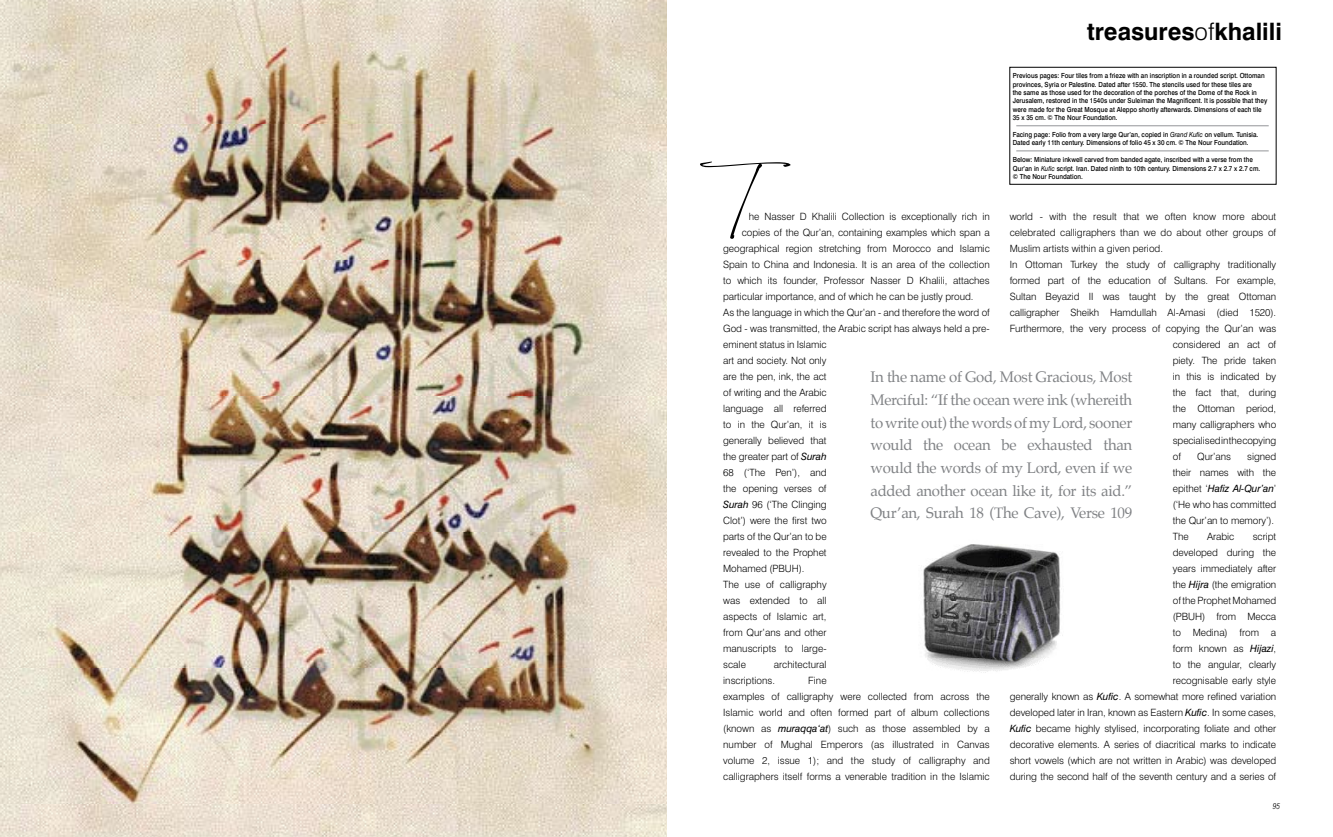
<style>
.page{position:relative;width:1333px;height:837px;background:#fff}
.page>*{position:absolute;margin:0;border:0;box-sizing:border-box;transform-origin:0 0}
.t1{font:700 24px "Swiss 721 BT";color:#000}
.t2{font:15px/22.7px "Palatino";letter-spacing:-.02em;color:#808285;text-align:justify}
.t3{font:300 10px/16px "Swiss 721 BT";letter-spacing:-.005em;color:#000}
.t4{font:italic 300 condensed 8px "Swiss 721 BT";color:#000}
.t5{font:500 7px/8.4px "Swiss 721 BT";color:#000;scale:.9 1}
.s1{font-weight:300}
.s2{font-weight:400;font-style:italic}
</style>
<div class="page">
<img style="left:923px;top:544px;width:140px;height:129px">
<img style="left:0;top:0;width:666px;height:836px">
<div style="left:1009px;top:67px;width:267px;height:117px;border:1px solid #000"></div>
<svg style="left:700px;top:161px;width:90px;height:78px"></svg>
<hr style="left:1016px;top:125px;width:252px;height:1px;background:#939598">
<hr style="left:1016px;top:151px;width:252px;height:1px;background:#939598">
<h1 class="t1" style="left:1087px;top:16px;width:196px">treasures<span class="s1">of</span>khalili</h1>
<p class="t5" style="left:1012px;top:71px;width:284px">Previous pages: Four tiles from a frieze with an inscription in a rounded script. Ottoman provinces, Syria or Palestine. Dated after 1550. The stencils used for these tiles are<br>the same as those used for the decoration of the porches of the Dome of the Rock in Jerusalem, restored in the 1540s under Suleiman the Magnificent. It is possible that they were made for the Great Mosque at Aleppo shortly afterwards. Dimensions of each tile 35 x 35 cm. © The Nour Foundation.</p>
<p class="t5" style="left:1012px;top:130px;width:274px">Facing page: Folio from a very large Qur’an, copied in <span class="s2">Grand Kufic</span> on vellum. Tunisia.<br>Dated early 11th century. Dimensions of folio 45 x 30 cm. © The Nour Foundation.</p>
<p class="t5" style="left:1012px;top:155px;width:276px">Below: Miniature inkwell carved from banded agate, inscribed with a verse from the<br>Qur’an in <span class="s2">Kufic</span> script. Iran. Dated ninth to 10th century. Dimensions 2.7 x 2.7 x 2.7 cm. © The Nour Foundation.</p>
<p class="t3" style="left:748px;top:208px;width:242px">he Nasser D Khalili Collection is exceptionally rich in</p>
<p class="t3" style="left:741px;top:224px;width:249px">copies of the Qur’an, containing examples which span a</p>
<p class="t3" style="left:723px;top:240px;width:268px">geographical region stretching from Morocco and Islamic</p>
<p class="t3" style="left:723px;top:256px;width:268px">Spain to China and Indonesia. It is an area of the collection</p>
<p class="t3" style="left:723px;top:272px;width:268px">to which its founder, Professor Nasser D Khalili, attaches</p>
<p class="t3" style="left:723px;top:288px;width:252px">particular importance, and of which he can be justly proud.</p>
<p class="t3" style="left:723px;top:304px;width:268px">As the language in which the Qur’an - and therefore the word of</p>
<p class="t3" style="left:723px;top:320px;width:268px">God - was transmitted, the Arabic script has always held a pre-</p>
<p class="t3" style="left:723px;top:336px;width:105px">eminent status in Islamic</p>
<p class="t3" style="left:723px;top:352px;width:105px">art and society. Not only</p>
<p class="t3" style="left:723px;top:368px;width:105px">are the pen, ink, the act</p>
<p class="t3" style="left:723px;top:384px;width:105px">of writing and the Arabic</p>
<p class="t3" style="left:723px;top:400px;width:105px">language all referred</p>
<p class="t3" style="left:723px;top:416px;width:105px">to in the Qur’an, it is</p>
<p class="t3" style="left:723px;top:432px;width:105px">generally believed that</p>
<p class="t3" style="left:723px;top:448px;width:105px">the greater part of <span class="s2">Surah</span></p>
<p class="t3" style="left:723px;top:464px;width:105px">68 (‘The Pen’), and</p>
<p class="t3" style="left:723px;top:480px;width:105px">the opening verses of</p>
<p class="t3" style="left:723px;top:496px;width:105px"><span class="s2">Surah</span> 96 (‘The Clinging</p>
<p class="t3" style="left:723px;top:512px;width:105px">Clot’) were the first two</p>
<p class="t3" style="left:723px;top:528px;width:105px">parts of the Qur’an to be</p>
<p class="t3" style="left:723px;top:544px;width:105px">revealed to the Prophet</p>
<p class="t3" style="left:723px;top:560px;width:83px">Mohamed (PBUH).</p>
<p class="t3" style="left:723px;top:576px;width:105px">The use of calligraphy</p>
<p class="t3" style="left:723px;top:592px;width:105px">was extended to all</p>
<p class="t3" style="left:723px;top:608px;width:105px">aspects of Islamic art,</p>
<p class="t3" style="left:723px;top:624px;width:105px">from Qur’ans and other</p>
<p class="t3" style="left:723px;top:640px;width:105px">manuscripts to large-</p>
<p class="t3" style="left:723px;top:656px;width:24px">scale</p>
<p class="t3" style="left:1009px;top:208px;width:268px">world - with the result that we often know more about</p>
<p class="t3" style="left:1009px;top:224px;width:268px">celebrated calligraphers than we do about other groups of</p>
<p class="t3" style="left:1009px;top:240px;width:155px">Muslim artists within a given period.</p>
<p class="t3" style="left:1009px;top:256px;width:268px">In Ottoman Turkey the study of calligraphy traditionally</p>
<p class="t3" style="left:1009px;top:272px;width:268px">formed part of the education of Sultans. For example,</p>
<p class="t3" style="left:1009px;top:288px;width:268px">Sultan Beyazid II was taught by the great Ottoman</p>
<p class="t3" style="left:1009px;top:304px;width:268px">calligrapher Sheikh Hamdullah Al-Amasi (died 1520).</p>
<p class="t3" style="left:1009px;top:320px;width:268px">Furthermore, the very process of copying the Qur’an was</p>
<p class="t3" style="left:1172px;top:336px;width:105px">considered an act of</p>
<p class="t3" style="left:1172px;top:352px;width:105px">piety. The pride taken</p>
<p class="t3" style="left:1172px;top:368px;width:105px">in this is indicated by</p>
<p class="t3" style="left:1172px;top:384px;width:105px">the fact that, during</p>
<p class="t3" style="left:1172px;top:400px;width:105px">the Ottoman period,</p>
<p class="t3" style="left:1172px;top:416px;width:105px">many calligraphers who</p>
<p class="t3" style="left:1172px;top:432px;width:105px">specialised in the copying</p>
<p class="t3" style="left:1172px;top:448px;width:10px">of</p>
<p class="t3" style="left:1197px;top:448px;width:35px">Qur’ans</p>
<p class="t2" style="left:870px;top:365px;width:263px">In the name of God, Most Gracious, Most Merciful: “If the ocean were ink (whereith to write out) the words of my Lord, sooner would the ocean be exhausted than would the words of my Lord, even if we added another ocean like it, for its aid.” Qur’an, Surah 18 (The Cave), Verse 109</p>
<p class="t3" style="left:1172px;top:448px;width:105px;text-indent:74px">signed their names with the epithet ‘<span class="s2">Hafiz Al-Qur’an</span>’ (‘He who has committed the Qur’an to memory’).<br>The</p>
<p class="t3" style="left:1009px;top:528px;width:268px;text-align:right">script<br>developed during the<br>years immediately after<br>the <span class="s2">Hijra</span> (the emigration<br>of the Prophet Mohamed<br>(PBUH) from Mecca<br>to Medina) from a<br>form known as <span class="s2">Hijazi</span>,<br>to the angular, clearly<br>recognisable early style<br>generally known as <span class="s2">Kufic</span>. A somewhat more refined variation developed later in Iran, known as Eastern <span class="s2">Kufic</span>. In some cases, <span class="s2">Kufic</span> became highly stylised, incorporating foliate and other decorative elements. A series of diacritical marks to indicate short vowels (which are not written in Arabic) was developed during the second half of the seventh century and a series of</p>
<p class="t3" style="left:1206px;top:528px;width:29px">Arabic</p>
<p class="t3" style="left:723px;top:656px;width:105px;text-indent:51px">architectural inscriptions.</p>
<p class="t3" style="left:723px;top:672px;width:268px;text-indent:85px">Fine<br>examples of calligraphy were collected from across the Islamic world and often formed part of album collections (known as <span class="s2">muraqqa‘at</span>) such as those assembled by a number of Mughal Emperors (as illustrated in Canvas volume 2, issue 1); and the study of calligraphy and calligraphers itself forms a venerable tradition in the Islamic</p>
<p class="t4" style="left:1272px;top:801px;width:9px">95</p>
</div>
